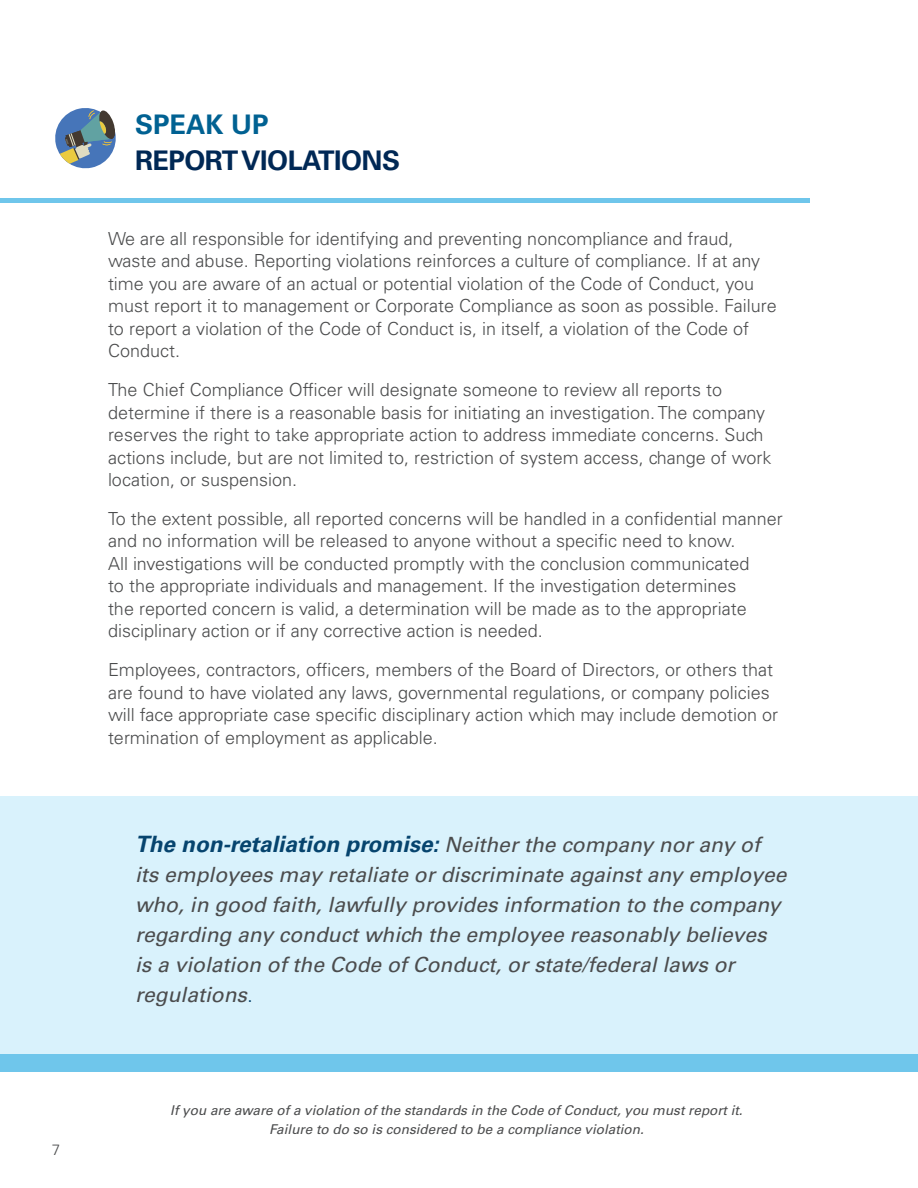
<style>
.page{position:relative;width:918px;height:1188px;background:#fff}
.page>*{position:absolute;margin:0;border:0;box-sizing:border-box;transform-origin:0 0}
.t1{font:700 27px/36px "Univers LT Std";letter-spacing:-.02em;color:#002855}
.t2{font:italic 700 22.5px "Univers LT Std";color:#06446e}
.t3{font:italic 21px/30px "Univers LT Std";color:#4b4c4d}
.t4{font:300 18px/22.5px "Univers LT Std";color:#4b4c4d}
.t5{font:300 15px "Univers LT Std";color:#4b4c4d}
.t6{font:italic 13.5px/19.5px "Univers LT Std";color:#4b4c4d;text-align:center}
.s1{color:#006192}
.s2{font-weight:400;font-size:21px;color:#4b4c4d}
.s3{font-weight:300;font-style:normal;color:#06446e}
</style>
<div class="page">
<div style="left:0;top:1054px;width:918px;height:18px;background:#6fc6eb"></div>
<div style="left:0;top:796px;width:918px;height:258px;background:#d9f2fc"></div>
<svg style="left:55px;top:108px;width:61px;height:61px"></svg>
<hr style="left:0;top:198px;width:810px;height:4px;background:#6fc6eb">
<p class="t5" style="left:52px;top:1141px;width:10px">7</p>
<h2 class="t1" style="left:135px;top:107px;width:267px"><span class="s1">SPEAK UP<br></span>REPORT VIOLATIONS</h2>
<p class="t4" style="left:108px;top:227px;width:670px">We are all responsible for identifying and preventing noncompliance and fraud, waste and abuse. Reporting violations reinforces a culture of compliance. If at any time you are aware of an actual or potential violation of the Code of Conduct, you must report it to management or Corporate Compliance as soon as possible. Failure to report a violation of the Code of Conduct is, in itself, a violation of the Code of Conduct.</p>
<p class="t4" style="left:108px;top:379px;width:665px">The Chief Compliance Officer will designate someone to review all reports to determine if there is a reasonable basis for initiating an investigation. The company reserves the right to take appropriate action to address immediate concerns. Such actions include, but are not limited to, restriction of system access, change of work location, or suspension.</p>
<p class="t4" style="left:108px;top:507px;width:676px">To the extent possible, all reported concerns will be handled in a confidential manner and no information will be released to anyone without a specific need to know.<br>All investigations will be conducted promptly with the conclusion communicated<br>to the appropriate individuals and management. If the investigation determines<br>the reported concern is valid, a determination will be made as to the appropriate disciplinary action or if any corrective action is needed.</p>
<p class="t4" style="left:108px;top:658px;width:672px">Employees, contractors, officers, members of the Board of Directors, or others that are found to have violated any laws, governmental regulations, or company policies will face appropriate case specific disciplinary action which may include demotion or termination of employment as applicable.</p>
<h3 class="t2" style="left:135px;top:831px;width:627px">The non-retaliation promise: <span class="s2">Neither the company nor any of</span></h3>
<p class="t3" style="left:135px;top:860px;width:653px">its employees may retaliate or discriminate against any employee who, in good faith, lawfully provides information to the company regarding any conduct which the employee reasonably believes is a violation of the Code of Conduct, or state/federal laws or regulations<span class="s3">.</span></p>
<p class="t6" style="left:170px;top:1100px;width:574px">If you are aware of a violation of the standards in the Code of Conduct, you must report it.<br>Failure to do so is considered to be a compliance violation.</p>
</div>
